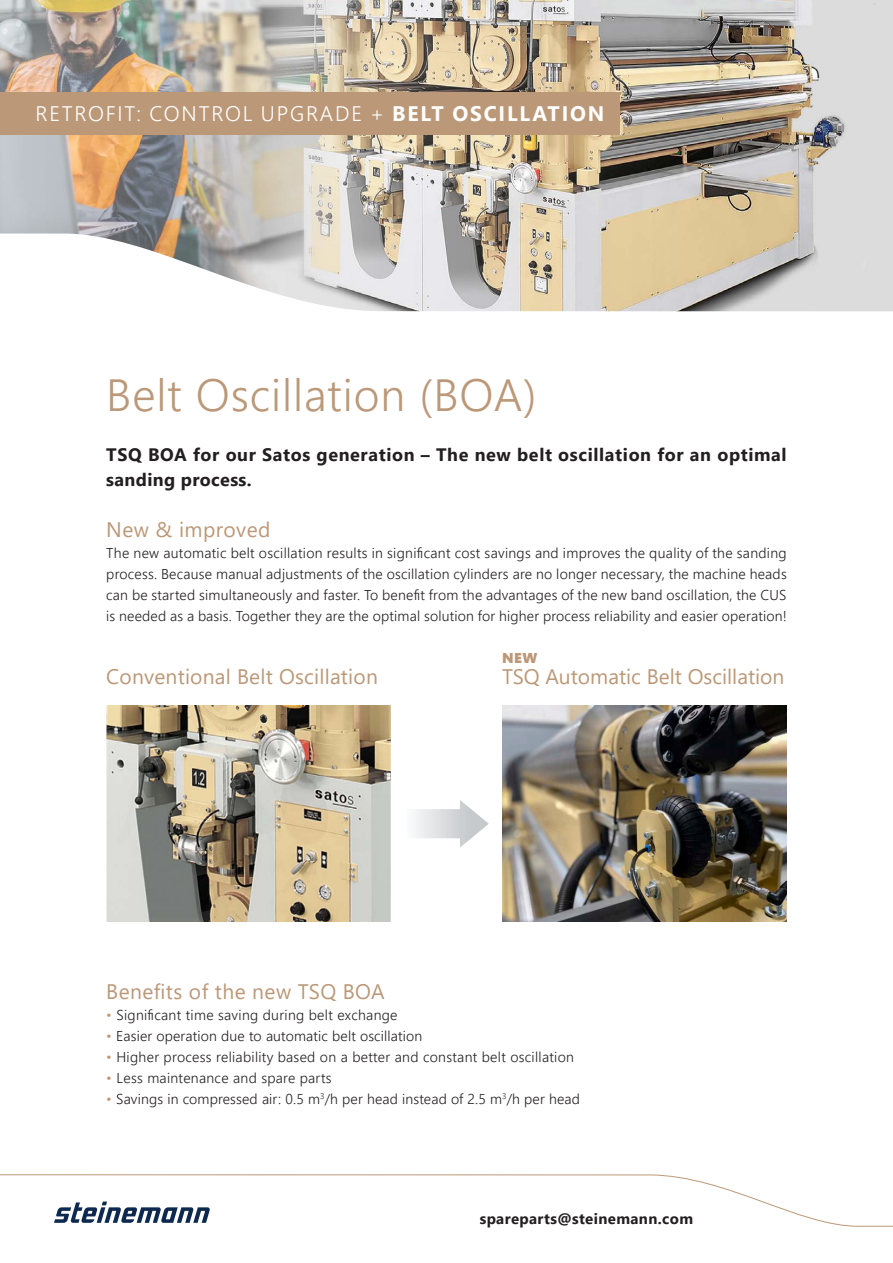
<style>
.page{position:relative;width:893px;height:1263px;background:#fff}
.page>*{position:absolute;margin:0;border:0;box-sizing:border-box;transform-origin:0 0}
.Lauftext{font:300 45px "Segoe UI";letter-spacing:.02em;color:#bb9878}
.Lauftext-2{font:21px "Segoe UI";letter-spacing:.01em;color:#bb9878}
.t1{font:300 21px "Segoe UI";letter-spacing:.085em;color:#fff}
.Lauftext-3{font:700 18px/25.5px "Segoe UI";letter-spacing:.035em;color:#231f20}
.Lauftext-4{font:700 15px "Segoe UI";letter-spacing:.025em;color:#231f20}
.Lauftext-5{font:300 14.25px/21px "Segoe UI";letter-spacing:.01em;color:#231f20;text-align:justify}
.Lauftext-6{font:14.25px "Segoe UI Black";color:#bb9878}
.s1{font-weight:700}
.s2{color:#bb9878}
</style>
<div class="page">
<img style="left:699px;top:0;width:194px;height:233px">
<img style="left:0;top:0;width:699px;height:233px">
<svg style="left:0;top:1174px;width:893px;height:53px"></svg>
<svg style="left:0;top:233px;width:893px;height:79px"></svg>
<div style="left:0;top:93px;width:619px;height:42px;background:#bb9878"></div>
<img style="left:106px;top:705px;width:285px;height:216px">
<img style="left:502px;top:705px;width:285px;height:216px">
<svg style="left:414px;top:800px;width:75px;height:47px"></svg>
<p class="t1" style="left:35px;top:94px;width:570px">RETROFIT: CONTROL UPGRADE + <span class="s1">BELT OSCILLATION</span></p>
<p class="Lauftext" style="left:106px;top:353px;width:432px">Belt Oscillation (BOA)</p>
<p class="Lauftext-3" style="left:106px;top:440px;width:682px">TSQ BOA for our Satos generation – The new belt oscillation for an optimal sanding process.</p>
<p class="Lauftext-2" style="left:106px;top:510px;width:166px">New &amp; improved</p>
<p class="Lauftext-5" style="left:106px;top:541px;width:682px">The new automatic belt oscillation results in significant cost savings and improves the quality of the sanding process. Because manual adjustments of the oscillation cylinders are no longer necessary, the machine heads can be started simultaneously and faster. To benefit from the advantages of the new band oscillation, the CUS is needed as a basis. Together they are the optimal solution for higher process reliability and easier operation!</p>
<p class="Lauftext-2" style="left:106px;top:657px;width:273px">Conventional Belt Oscillation</p>
<p class="Lauftext-6" style="left:502px;top:648px;width:37px">NEW</p>
<p class="Lauftext-2" style="left:502px;top:657px;width:284px">TSQ Automatic Belt Oscillation</p>
<p class="Lauftext-2" style="left:106px;top:972px;width:280px">Benefits of the new TSQ BOA</p>
<p class="Lauftext-5" style="left:106px;top:1003px;width:293px"><span class="s2">•</span> Significant time saving during belt exchange</p>
<p class="Lauftext-5" style="left:106px;top:1024px;width:318px"><span class="s2">•</span> Easier operation due to automatic belt oscillation</p>
<p class="Lauftext-5" style="left:106px;top:1045px;width:469px"><span class="s2">•</span> Higher process reliability based on a better and constant belt oscillation</p>
<p class="Lauftext-5" style="left:106px;top:1066px;width:227px"><span class="s2">•</span> Less maintenance and spare parts</p>
<p class="Lauftext-5" style="left:106px;top:1087px;width:475px"><span class="s2">•</span> Savings in compressed air: 0.5 m<sup>3</sup>/h per head instead of 2.5 m<sup>3</sup>/h per head</p>
<p class="Lauftext-4" style="left:480px;top:1204px;width:215px">spareparts@steinemann.com</p>
</div>
